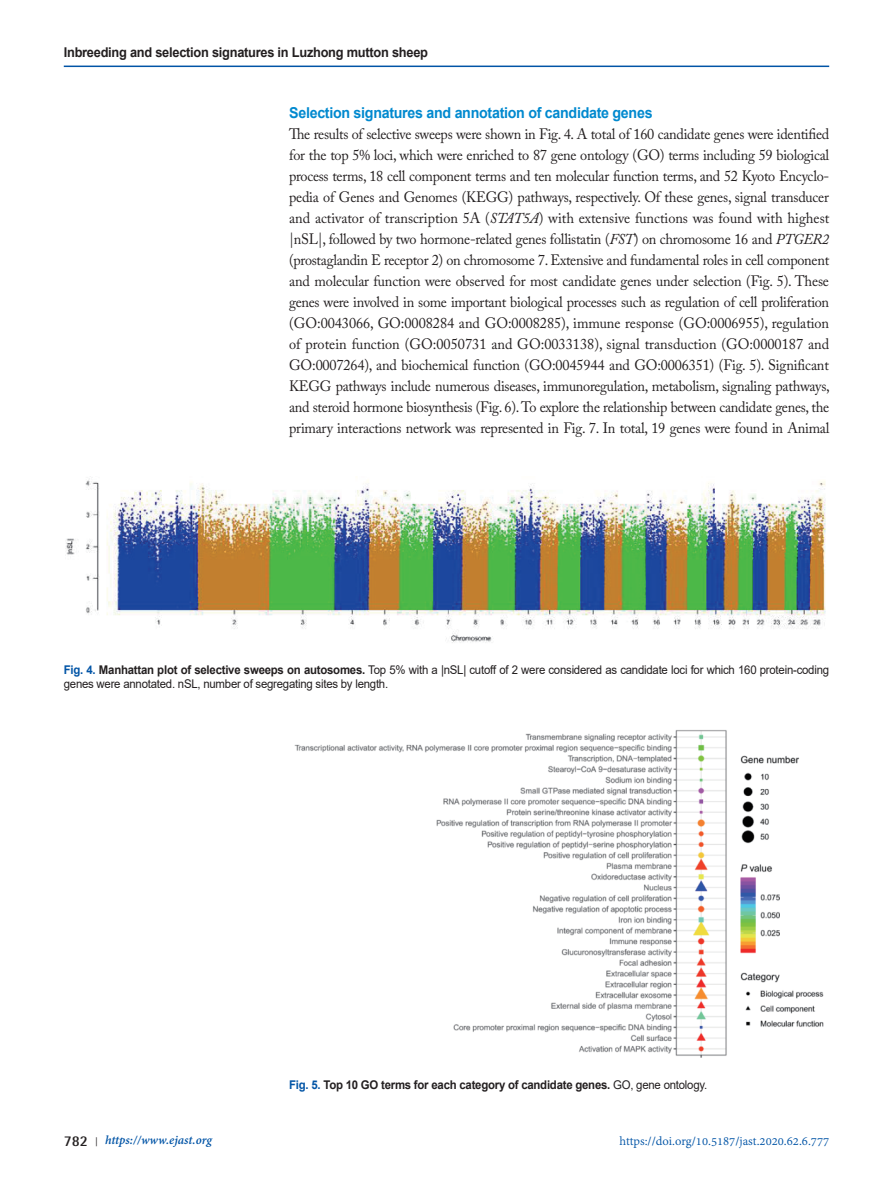
<style>
.page{position:relative;width:893px;height:1191px;background:#fff}
.page>*{position:absolute;margin:0;border:0;box-sizing:border-box;transform-origin:0 0}
.main_text_author_con{font:15px/21px "Adobe Caslon Pro";letter-spacing:-.015em;color:#231f20;text-align:justify;scale:.95 1}
.heading_2nd{font:700 15px "Arial";letter-spacing:-.02em;color:#0089cf;scale:.95 1}
.t1{font:700 13.5px "Arial";letter-spacing:-.02em;color:#231f20;scale:.95 1}
.t2{font:13.5px "Adobe Devanagari";color:#0154a6}
.t3{font:italic 700 13.5px "Adobe Devanagari";color:#0154a6}
.table_title{font:12px/14.4px "Arial";letter-spacing:-.02em;color:#231f20;scale:.95 1}
.table_title-2{font:700 12px "Arial";letter-spacing:-.02em;color:#231f20;scale:.95 1}
.s1{font-style:italic}
.s2{font-weight:700;color:#0154a6}
.s3{font-weight:700}
.s4{color:#0154a6}
.s5{font-weight:400}
.s6{font-family:"Rotis Semi Sans Std";font-style:normal;font-size:15px;color:#231f20}
.s7{font-family:"Shonar Bangla";font-style:normal;font-size:12px;color:#231f20}
</style>
<div class="page">
<hr style="left:64px;top:66px;width:765px;height:1px;background:#0154a6">
<img style="left:65px;top:478px;width:761px;height:165px">
<img style="left:294px;top:730px;width:530px;height:328px">
<p class="t1" style="left:64px;top:42px;width:385px">Inbreeding and selection signatures in Luzhong mutton sheep</p>
<p class="heading_2nd" style="left:289px;top:102px;width:384px">Selection signatures and annotation of candidate genes</p>
<p class="main_text_author_con" style="left:289px;top:123px;width:571px">The results of selective sweeps were shown in Fig. 4. A total of 160 candidate genes were identified for the top 5% loci, which were enriched to 87 gene ontology (GO) terms including 59 biological process terms, 18 cell component terms and ten molecular function terms, and 52 Kyoto Encyclo&shy;pedia of Genes and Genomes (KEGG) pathways, respectively. Of these genes, signal transducer and activator of transcription 5A (<span class="s1">STAT5A</span>) with extensive functions was found with highest |nSL|, followed by two hormone-related genes follistatin (<span class="s1">FST</span>) on chromosome 16 and <span class="s1">PTGER2 </span>(prostaglandin E receptor 2) on chromosome 7. Extensive and fundamental roles in cell component and molecular function were observed for most candidate genes under selection (Fig. 5). These genes were involved in some important biological processes such as regulation of cell proliferation (GO:0043066, GO:0008284 and GO:0008285), immune response (GO:0006955), regulation of protein function (GO:0050731 and GO:0033138), signal transduction (GO:0000187 and GO:0007264), and biochemical function (GO:0045944 and GO:0006351) (Fig. 5). Significant KEGG pathways include numerous diseases, immunoregulation, metabolism, signaling pathways, and steroid hormone biosynthesis (Fig. 6). To explore the relationship between candidate genes, the primary interactions network was represented in Fig. 7. In total, 19 genes were found in Animal</p>
<p class="table_title" style="left:64px;top:662px;width:807px"><span class="s2">Fig. 4.</span> <span class="s3">Manhattan plot of selective sweeps on autosomes.</span> Top 5% with a |nSL| cutoff of 2 were considered as candidate loci for which 160 protein-coding genes were annotated. nSL, number of segregating sites by length.</p>
<p class="table_title-2" style="left:289px;top:1076px;width:442px"><span class="s4">Fig. 5.</span> Top 10 GO terms for each category of candidate genes. <span class="s5">GO, gene ontology.</span></p>
<p class="t3" style="left:64px;top:1132px;width:150px"><span class="s6">782</span> <span class="s7">|</span> https://www.ejast.org</p>
<p class="t2" style="left:620px;top:1133px;width:211px">https://doi.org/10.5187/jast.2020.62.6.777</p>
</div>
